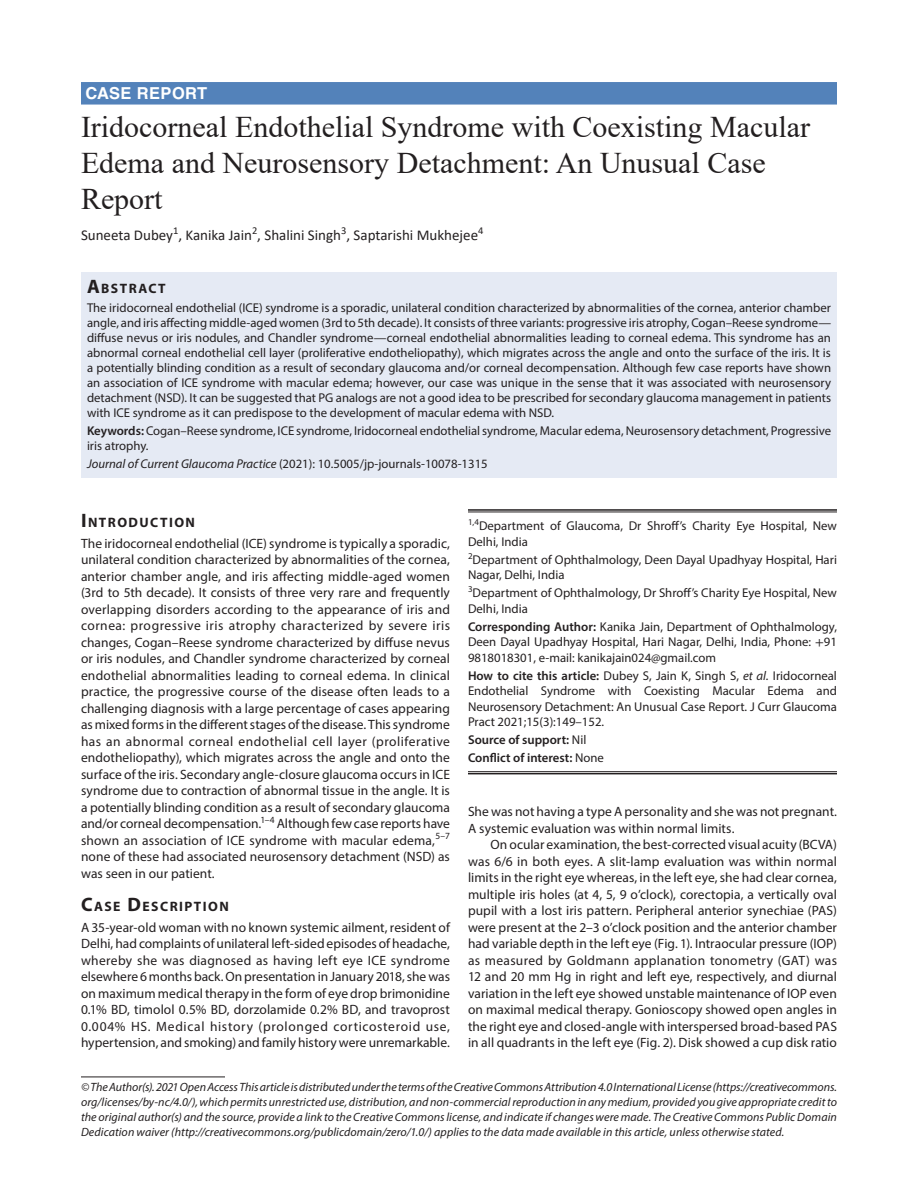
<style>
.page{position:relative;width:918px;height:1188px;background:#fff}
.page>*{position:absolute;margin:0;border:0;box-sizing:border-box;transform-origin:0 0}
.t1{font:30px/36px "Times New Roman";color:#231f20}
.t2{font:700 16.5px "Helvetica LT Std";letter-spacing:.025em;color:#fff}
.t3{font:15px "Calibri";color:#231f20}
.t4{font:700 13.65px "Myriad Pro";letter-spacing:.105em;color:#231f20}
.t5{font:13.5px/16.5px "Myriad Pro";color:#231f20;text-align:justify}
.t6{font:12.75px/15px "Myriad Pro";color:#231f20}
.t7{font:600 12.75px/18.3px "Myriad Pro";color:#231f20}
.t8{font:italic 12px/15px "Myriad Pro";letter-spacing:.005em;color:#231f20;text-align:justify}
.s1{font-size:19.5px}
.s2{font-weight:600}
.s3{font-style:italic}
.s4{font-family:"STIX"}
.s5{font-weight:400}
</style>
<div class="page">
<div style="left:81px;top:82px;width:756px;height:23px;background:#5382ba"></div>
<div style="left:81px;top:272px;width:756px;height:26px;background:#e5eaf4"></div>
<div style="left:81px;top:297px;width:756px;height:129px;background:#e5eaf4"></div>
<div style="left:81px;top:420px;width:756px;height:39px;background:#e5eaf4"></div>
<div style="left:81px;top:453px;width:756px;height:24px;background:#e5eaf4"></div>
<hr style="left:468px;top:509px;width:369px;height:2px;background:#231f20">
<hr style="left:468px;top:512px;width:369px;height:1px;background:#231f20">
<hr style="left:468px;top:771px;width:369px;height:1px;background:#231f20">
<hr style="left:468px;top:773px;width:369px;height:1px;background:#231f20">
<hr style="left:81px;top:1077px;width:144px;height:1px;background:#231f20">
<p class="t2" style="left:86px;top:83px;width:123px">CASE REPORT</p>
<h1 class="t1" style="left:81px;top:108px;width:731px">Iridocorneal Endothelial Syndrome with Coexisting Macular<br>Edema and Neurosensory Detachment: An Unusual Case<br>Report</h1>
<p class="t3" style="left:81px;top:225px;width:404px">Suneeta Dubey<sup>1</sup>, Kanika Jain<sup>2</sup>, Shalini Singh<sup>3</sup>, Saptarishi Mukhejee<sup>4</sup></p>
<p class="t4" style="left:87px;top:279px;width:80px"><span class="s1">A</span>BSTRACT</p>
<p class="t6" style="left:87px;top:300px;width:746px;text-align:justify">The iridocorneal endothelial (ICE) syndrome is a sporadic, unilateral condition characterized by abnormalities of the cornea, anterior chamber angle, and iris affecting middle-aged women (3rd to 5th decade). It consists of three variants: progressive iris atrophy, Cogan–Reese syndrome— diffuse nevus or iris nodules, and Chandler syndrome—corneal endothelial abnormalities leading to corneal edema. This syndrome has an abnormal corneal endothelial cell layer (proliferative endotheliopathy), which migrates across the angle and onto the surface of the iris. It is a potentially blinding condition as a result of secondary glaucoma and/or corneal decompensation. Although few case reports have shown an association of ICE syndrome with macular edema; however, our case was unique in the sense that it was associated with neurosensory detachment (NSD). It can be suggested that PG analogs are not a good idea to be prescribed for secondary glaucoma management in patients with ICE syndrome as it can predispose to the development of macular edema with NSD.</p>
<p class="t6" style="left:87px;top:423px;width:746px"><span class="s2">Keywords:</span> Cogan–Reese syndrome, ICE syndrome, Iridocorneal endothelial syndrome, Macular edema, Neurosensory detachment, Progressive iris atrophy.</p>
<p class="t6" style="left:87px;top:456px;width:402px"><span class="s3">Journal of Current Glaucoma Practice</span> (2021): 10.5005/jp-journals-10078-1315</p>
<p class="t4" style="left:81px;top:513px;width:116px"><span class="s1">I</span>NTRODUCTION</p>
<p class="t5" style="left:81px;top:535px;width:371px">The iridocorneal endothelial (ICE) syndrome is typically a sporadic, unilateral condition characterized by abnormalities of the cornea, anterior chamber angle, and iris affecting middle-aged women (3rd to 5th decade). It consists of three very rare and frequently overlapping disorders according to the appearance of iris and cornea: progressive iris atrophy characterized by severe iris changes, Cogan–Reese syndrome characterized by diffuse nevus or iris nodules, and Chandler syndrome characterized by corneal endothelial abnormalities leading to corneal edema. In clinical practice, the progressive course of the disease often leads to a challenging diagnosis with a large percentage of cases appearing as mixed forms in the different stages of the disease. This syndrome has an abnormal corneal endothelial cell layer (proliferative endotheliopathy), which migrates across the angle and onto the surface of the iris. Secondary angle-closure glaucoma occurs in ICE syndrome due to contraction of abnormal tissue in the angle. It is a potentially blinding condition as a result of secondary glaucoma and/or corneal decompensation.<sup>1–4</sup> Although few case reports have shown an association of ICE syndrome with macular edema,<sup>5–7 </sup>none of these had associated neurosensory detachment (NSD) as was seen in our patient.</p>
<p class="t4" style="left:81px;top:897px;width:149px"><span class="s1">C</span>ASE <span class="s1">D</span>ESCRIPTION</p>
<p class="t5" style="left:81px;top:919px;width:371px">A 35-year-old woman with no known systemic ailment, resident of Delhi, had complaints of unilateral left-sided episodes of headache, whereby she was diagnosed as having left eye ICE syndrome elsewhere 6 months back. On presentation in January 2018, she was on maximum medical therapy in the form of eye drop brimonidine 0.1% BD, timolol 0.5% BD, dorzolamide 0.2% BD, and travoprost 0.004% HS. Medical history (prolonged corticosteroid use, hypertension, and smoking) and family history were unremarkable.</p>
<p class="t6" style="left:468px;top:518px;width:371px"><sup>1,4</sup>Department of Glaucoma, Dr Shroff’s Charity Eye Hospital, New<br>Delhi, India</p>
<p class="t6" style="left:468px;top:552px;width:371px"><sup>2</sup>Department of Ophthalmology, Deen Dayal Upadhyay Hospital, Hari<br>Nagar, Delhi, India</p>
<p class="t6" style="left:468px;top:585px;width:371px"><sup>3</sup>Department of Ophthalmology, Dr Shroff’s Charity Eye Hospital, New<br>Delhi, India</p>
<p class="t6" style="left:468px;top:619px;width:371px;text-align:justify"><span class="s2">Corresponding Author:</span> Kanika Jain, Department of Ophthalmology, Deen Dayal Upadhyay Hospital, Hari Nagar, Delhi, India, Phone: <span class="s4">+</span>91<br>9818018301, e-mail: kanikajain024@gmail.com</p>
<p class="t6" style="left:468px;top:668px;width:370px;text-align:justify"><span class="s2">How to cite this article:</span> Dubey S, Jain K, Singh S, <span class="s3">et al.</span> Iridocorneal Endothelial Syndrome with Coexisting Macular Edema and Neurosensory Detachment: An Unusual Case Report. J Curr Glaucoma Pract 2021;15(3):149–152.</p>
<p class="t7" style="left:468px;top:730px;width:137px">Source of support: <span class="s5">Nil<br></span>Conflict of interest: <span class="s5">None</span></p>
<p class="t5" style="left:468px;top:803px;width:371px">She was not having a type A personality and she was not pregnant.<br>A systemic evaluation was within normal limits.</p>
<p class="t5" style="left:468px;top:836px;width:371px;text-indent:23px">On ocular examination, the best-corrected visual acuity (BCVA) was 6/6 in both eyes. A slit-lamp evaluation was within normal limits in the right eye whereas, in the left eye, she had clear cornea, multiple iris holes (at 4, 5, 9 o’clock), corectopia, a vertically oval pupil with a lost iris pattern. Peripheral anterior synechiae (PAS) were present at the 2–3 o’clock position and the anterior chamber had variable depth in the left eye (Fig. 1). Intraocular pressure (IOP) as measured by Goldmann applanation tonometry (GAT) was 12 and 20 mm Hg in right and left eye, respectively, and diurnal variation in the left eye showed unstable maintenance of IOP even on maximal medical therapy. Gonioscopy showed open angles in the right eye and closed-angle with interspersed broad-based PAS in all quadrants in the left eye (Fig. 2). Disk showed a cup disk ratio</p>
<p class="t8" style="left:81px;top:1079px;width:758px">© The Author(s). 2021 Open Access This article is distributed under the terms of the Creative Commons Attribution 4.0 International License (https://creativecommons. org/licenses/by-nc/4.0/), which permits unrestricted use, distribution, and non-commercial reproduction in any medium, provided you give appropriate credit to the original author(s) and the source, provide a link to the Creative Commons license, and indicate if changes were made. The Creative Commons Public Domain Dedication waiver (http://creativecommons.org/publicdomain/zero/1.0/) applies to the data made available in this article, unless otherwise stated.</p>
</div>
